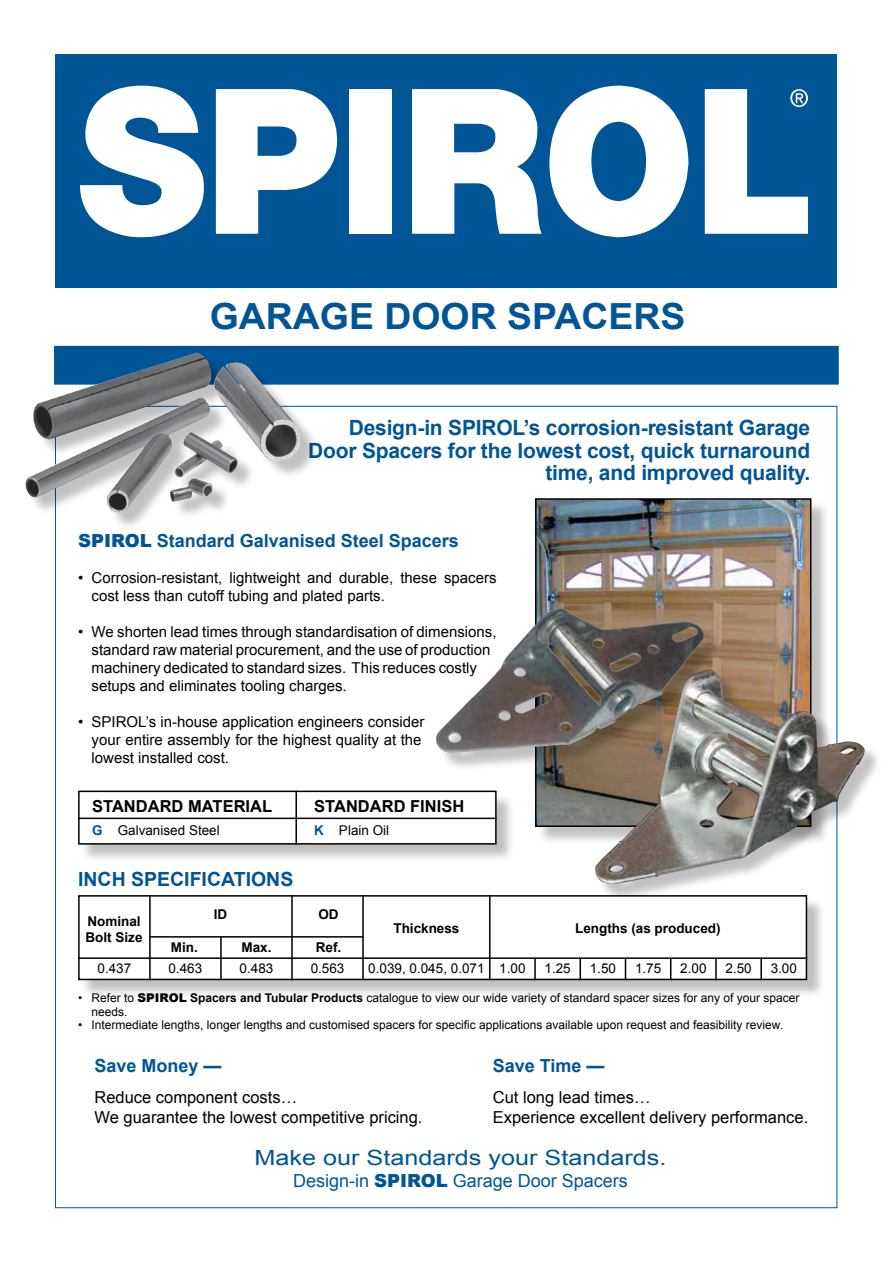
<style>
.page{position:relative;width:893px;height:1263px;background:#fff}
.page>*{position:absolute;margin:0;border:0;box-sizing:border-box;transform-origin:0 0}
.t1{font:700 36px "Arial";color:#005596;scale:1.04 1}
.t2{font:700 21px/22.5px "Arial";letter-spacing:-.01em;color:#005596;text-align:right}
.t3{font:21px "Arial";color:#005596;scale:1.2 1}
.t4{font:700 19.5px "Arial";color:#005596}
.t5{font:700 18px "Arial";color:#005596}
.t6{font:18px "Arial";color:#005596}
.t7{font:16.5px/19.8px "Arial";color:#000}
.t8{font:700 16.5px "Arial";color:#000}
.t9{font:15px/18px "Arial";color:#000}
.t10{font:13.5px "Arial";color:#000}
.t11{font:700 13.5px/16.2px "Arial";color:#000}
.t12{font:12px/13.5px "Arial";color:#000}
.s1{font-weight:900}
.s2{font-weight:700;color:#005596}
.s3{font-weight:700}
</style>
<div class="page">
<div style="left:55px;top:54px;width:782px;height:234px;background:#005596"></div>
<svg style="left:80px;top:85px;width:124px;height:153px"></svg>
<div style="left:349px;top:89px;width:43px;height:145px;background:#fff"></div>
<svg style="left:412px;top:89px;width:130px;height:145px"></svg>
<svg style="left:549px;top:85px;width:140px;height:153px"></svg>
<svg style="left:216px;top:89px;width:122px;height:145px"></svg>
<svg style="left:705px;top:89px;width:103px;height:145px"></svg>
<div style="left:54px;top:346px;width:785px;height:39px;background:#005596;border:2px solid #005596"></div>
<div style="left:537px;top:500px;width:293px;height:345px;background:#000;opacity:.25"></div>
<img style="left:538px;top:501px;width:270px;height:323px">
<div style="left:535px;top:498px;width:276px;height:329px;border:2px solid #000"></div>
<div style="left:438px;top:610px;width:285px;height:161px;background:#000;opacity:.25"></div>
<img style="left:436px;top:608px;width:268px;height:146px">
<div style="left:598px;top:672px;width:285px;height:230px;background:#000;opacity:.25"></div>
<img style="left:595px;top:669px;width:270px;height:215px">
<div style="left:28px;top:356px;width:291px;height:174px;background:#000;opacity:.25"></div>
<img style="left:26px;top:353px;width:275px;height:161px">
<div style="left:80px;top:793px;width:435px;height:70px;background:#000;opacity:.25"></div>
<div style="left:79px;top:791px;width:417px;height:53px;background:#fff"></div>
<div style="left:78px;top:791px;width:419px;height:54px;border:2px solid #000"></div>
<hr style="left:78px;top:818px;width:419px;height:1px;background:#000">
<hr style="left:295px;top:791px;width:2px;height:54px;background:#000">
<div style="left:80px;top:897px;width:746px;height:102px;background:#000;opacity:.25"></div>
<div style="left:79px;top:896px;width:727px;height:83px;background:#fff"></div>
<div style="left:78px;top:895px;width:729px;height:85px;border:2px solid #000"></div>
<hr style="left:149px;top:936px;width:215px;height:1px;background:#000">
<hr style="left:149px;top:895px;width:2px;height:85px;background:#000">
<hr style="left:291px;top:895px;width:2px;height:85px;background:#000">
<hr style="left:362px;top:895px;width:2px;height:85px;background:#000">
<hr style="left:78px;top:957px;width:729px;height:2px;background:#000">
<hr style="left:489px;top:895px;width:1px;height:85px;background:#000">
<hr style="left:534px;top:958px;width:2px;height:22px;background:#000">
<hr style="left:579px;top:958px;width:2px;height:22px;background:#000">
<svg style="left:625px;top:959px;width:1px;height:21px"></svg>
<hr style="left:715px;top:958px;width:2px;height:22px;background:#000">
<hr style="left:760px;top:958px;width:2px;height:22px;background:#000">
<svg style="left:670px;top:959px;width:1px;height:21px"></svg>
<hr style="left:220px;top:937px;width:2px;height:43px;background:#000">
<h1 class="t1" style="left:210px;top:292px;width:459px">GARAGE DOOR SPACERS</h1>
<h2 class="t2" style="left:308px;top:417px;width:503px">Design-in SPIROL’s corrosion-resistant Garage<br>Door Spacers for the lowest cost, quick turnaround time, and improved quality.</h2>
<p class="t5" style="left:78px;top:528px;width:382px"><span class="s1">SPIROL</span> Standard Galvanised Steel Spacers</p>
<p class="t9" style="left:92px;top:569px;width:406px;text-indent:-14px">• Corrosion-resistant, lightweight and durable, these spacers cost less than cutoff tubing and plated parts.</p>
<p class="t9" style="left:92px;top:623px;width:406px;text-indent:-14px">• We shorten lead times through standardisation of dimensions, standard raw material procurement, and the use of production machinery dedicated to standard sizes. This reduces costly setups and eliminates tooling charges.</p>
<p class="t9" style="left:92px;top:713px;width:334px;text-indent:-14px">• SPIROL’s in-house application engineers consider your entire assembly for the highest quality at the lowest installed cost.</p>
<p class="t8" style="left:92px;top:795px;width:181px">STANDARD MATERIAL</p>
<p class="t10" style="left:92px;top:821px;width:129px"><span class="s2">G</span> Galvanised Steel</p>
<h3 class="t4" style="left:78px;top:866px;width:217px">INCH SPECIFICATIONS</h3>
<p class="t8" style="left:314px;top:795px;width:152px">STANDARD FINISH</p>
<p class="t10" style="left:314px;top:821px;width:77px"><span class="s2">K</span> Plain Oil</p>
<p class="t11" style="left:86px;top:914px;width:59px">Nominal<br>Bolt Size</p>
<p class="t11" style="left:214px;top:907px;width:15px">ID</p>
<p class="t11" style="left:318px;top:907px;width:22px">OD</p>
<p class="t11" style="left:171px;top:939px;width:28px">Min.</p>
<p class="t11" style="left:241px;top:939px;width:32px">Max.</p>
<p class="t11" style="left:316px;top:939px;width:27px">Ref.</p>
<p class="t11" style="left:393px;top:920px;width:68px">Thickness</p>
<p class="t11" style="left:575px;top:920px;width:147px">Lengths (as produced)</p>
<p class="t10" style="left:97px;top:960px;width:35px">0.437</p>
<p class="t10" style="left:168px;top:960px;width:35px">0.463</p>
<p class="t10" style="left:240px;top:960px;width:35px">0.483</p>
<p class="t10" style="left:311px;top:960px;width:35px">0.563</p>
<p class="t10" style="left:368px;top:960px;width:159px">0.039, 0.045, 0.071 1.00</p>
<p class="t10" style="left:544px;top:960px;width:28px">1.25</p>
<p class="t10" style="left:590px;top:960px;width:28px">1.50</p>
<p class="t10" style="left:635px;top:960px;width:28px">1.75</p>
<p class="t10" style="left:680px;top:960px;width:28px">2.00</p>
<p class="t10" style="left:725px;top:960px;width:28px">2.50</p>
<p class="t10" style="left:771px;top:960px;width:28px">3.00</p>
<p class="t12" style="left:92px;top:991px;width:709px;text-indent:-14px">• Refer to <span class="s1">SPIROL</span> <span class="s3">Spacers and Tubular Products</span> catalogue to view our wide variety of standard spacer sizes for any of your spacer needs.</p>
<p class="t12" style="left:78px;top:1018px;width:707px">• Intermediate lengths, longer lengths and customised spacers for specific applications available upon request and feasibility review.</p>
<p class="t5" style="left:95px;top:1054px;width:129px">Save Money —</p>
<p class="t7" style="left:94px;top:1087px;width:330px">Reduce component costs…<br>We guarantee the lowest competitive pricing.</p>
<p class="t5" style="left:493px;top:1054px;width:113px">Save Time —</p>
<p class="t7" style="left:493px;top:1087px;width:317px">Cut long lead times…<br>Experience excellent delivery performance.</p>
<h2 class="t3" style="left:255px;top:1144px;width:345px">Make our Standards your Standards.</h2>
<p class="t6" style="left:293px;top:1169px;width:336px">Design-in <span class="s1">SPIROL</span> Garage Door Spacers</p>
</div>
